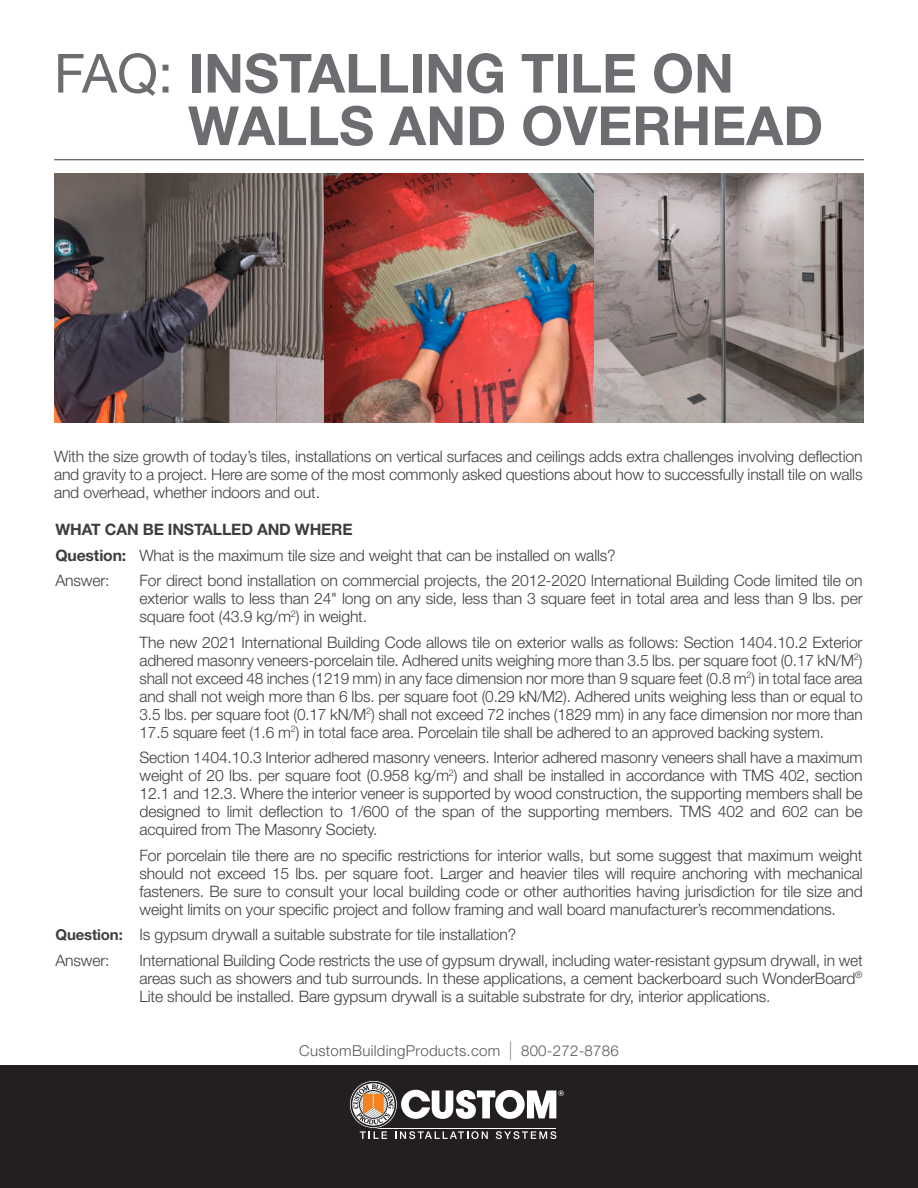
<style>
.page{position:relative;width:918px;height:1188px;background:#fff}
.page>*{position:absolute;margin:0;border:0;box-sizing:border-box;transform-origin:0 0}
.t1{font:700 54px/52.5px "Helvetica Neue LT Std";color:#6c6d70}
.t2{font:300 15.75px/18px "Helvetica Neue";letter-spacing:-.01em;color:#3e3e3f;text-align:justify}
.t3{font:700 15.75px "Helvetica Neue";letter-spacing:-.01em;color:#3e3e3f}
.t4{font:300 15px "Helvetica Neue";letter-spacing:.02em;color:#57585a}
.s1{font-weight:400}
.s2{font-weight:700}
.s3{font-weight:700;font-size:15px}
.s4{font-size:25.5px}
</style>
<div class="page">
<hr style="left:54px;top:159px;width:810px;height:1px;background:#3e3e3f">
<div style="left:0;top:1066px;width:918px;height:122px;background:#231f20"></div>
<svg style="left:360px;top:1131px;width:27px;height:8px"></svg>
<svg style="left:395px;top:1131px;width:93px;height:8px"></svg>
<svg style="left:496px;top:1131px;width:60px;height:8px"></svg>
<hr style="left:373px;top:1128px;width:183px;height:1px;background:#fff">
<svg style="left:349px;top:1080px;width:48px;height:48px"></svg>
<div style="left:349px;top:1080px;width:49px;height:49px;border:1px solid #211e1e;border-radius:50%"></div>
<svg style="left:401px;top:1090px;width:163px;height:29px"></svg>
<div style="left:351px;top:1082px;width:45px;height:45px;border:2px solid #211e1e;border-radius:50%"></div>
<svg style="left:353px;top:1084px;width:40px;height:40px;background:#af9681"></svg>
<img style="left:54px;top:174px;width:810px;height:249px">
<p class="t1" style="left:188px;top:46px;width:637px;text-indent:-134px"><span class="s1">FAQ:</span> INSTALLING TILE ON<br>WALLS AND OVERHEAD</p>
<p class="t2" style="left:54px;top:447px;width:810px">With the size growth of today’s tiles, installations on vertical surfaces and ceilings adds extra challenges involving deflection and gravity to a project. Here are some of the most commonly asked questions about how to successfully install tile on walls and overhead, whether indoors and out.</p>
<p class="t3" style="left:56px;top:520px;width:299px">WHAT CAN BE INSTALLED AND WHERE</p>
<p class="t2" style="left:56px;top:546px;width:562px"><span class="s2">Question:</span> What is the maximum tile size and weight that can be installed on walls?</p>
<p class="t2" style="left:56px;top:571px;width:56px">Answer:</p>
<p class="t2" style="left:139px;top:571px;width:725px">For direct bond installation on commercial projects, the 2012-2020 International Building Code limited tile on exterior walls to less than 24" long on any side, less than 3 square feet in total area and less than 9 lbs. per square foot (43.9 kg/m<sup>2</sup>) in weight.</p>
<p class="t2" style="left:139px;top:633px;width:725px">The new 2021 International Building Code allows tile on exterior walls as follows: Section 1404.10.2 Exterior adhered masonry veneers-porcelain tile. Adhered units weighing more than 3.5 lbs. per square foot (0.17 kN/M<sup>2</sup>) shall not exceed 48 inches (1219 mm) in any face dimension nor more than 9 square feet (0.8 m<sup>2</sup>) in total face area and shall not weigh more than 6 lbs. per square foot (0.29 kN/M2). Adhered units weighing less than or equal to 3.5 lbs. per square foot (0.17 kN/M<sup>2</sup>) shall not exceed 72 inches (1829 mm) in any face dimension nor more than 17.5 square feet (1.6 m<sup>2</sup>) in total face area. Porcelain tile shall be adhered to an approved backing system.</p>
<p class="t2" style="left:139px;top:748px;width:725px">Section 1404.10.3 Interior adhered masonry veneers. Interior adhered masonry veneers shall have a maximum weight of 20 lbs. per square foot (0.958 kg/m<sup>2</sup>) and shall be installed in accordance with TMS 402, section 12.1 and 12.3. Where the interior veneer is supported by wood construction, the supporting members shall be designed to limit deflection to 1/600 of the span of the supporting members. TMS 402 and 602 can be acquired from The Masonry Society.</p>
<p class="t2" style="left:139px;top:846px;width:725px">For porcelain tile there are no specific restrictions for interior walls, but some suggest that maximum weight should not exceed 15 lbs. per square foot. Larger and heavier tiles will require anchoring with mechanical fasteners. Be sure to consult your local building code or other authorities having jurisdiction for tile size and weight limits on your specific project and follow framing and wall board manufacturer’s recommendations.</p>
<p class="t2" style="left:56px;top:925px;width:462px"><span class="s3">Question:</span> Is gypsum drywall a suitable substrate for tile installation?</p>
<p class="t2" style="left:56px;top:951px;width:56px">Answer:</p>
<p class="t2" style="left:140px;top:951px;width:725px">International Building Code restricts the use of gypsum drywall, including water-resistant gypsum drywall, in wet areas such as showers and tub surrounds. In these applications, a cement backerboard such WonderBoard<sup>® </sup>Lite should be installed. Bare gypsum drywall is a suitable substrate for dry, interior applications.</p>
<p class="t4" style="left:299px;top:1041px;width:321px">CustomBuildingProducts.com <span class="s4">|</span> 800-272-8786</p>
</div>
